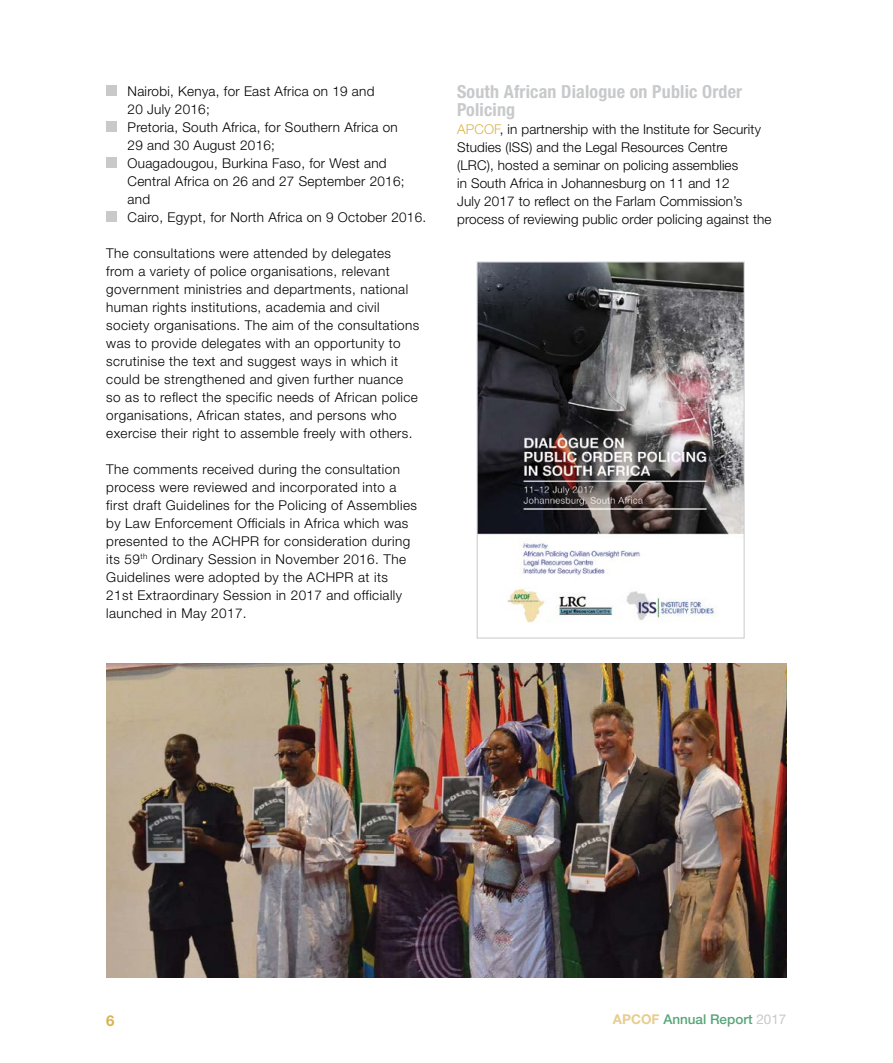
<style>
.page{position:relative;width:893px;height:1063px;background:#fff}
.page>*{position:absolute;margin:0;border:0;box-sizing:border-box;transform-origin:0 0}
.t1{font:700 condensed 18px/18px "Helvetica Neue LT Std";letter-spacing:.01em;color:#c7c9cb}
.t2{font:700 15px "Helvetica Neue LT Std";color:#d9b451}
.t3{font:300 13.5px/18px "Helvetica Neue LT Std";letter-spacing:.03em;color:#000}
.t4{font:300 13.5px/18px "Helvetica Neue LT Std";letter-spacing:.01em;color:#000}
.t5{font:500 13.5px "Helvetica Neue LT Std";color:#56a578}
.s1{color:#d9b451}
.s2{font-weight:700;color:#e8cd90}
.s3{font-weight:400;color:#c7c9cb}
</style>
<div class="page">
<div style="left:106px;top:85px;width:11px;height:11px;background:#c7c9cb"></div>
<div style="left:106px;top:121px;width:11px;height:11px;background:#c7c9cb"></div>
<div style="left:106px;top:157px;width:11px;height:11px;background:#c7c9cb"></div>
<div style="left:106px;top:211px;width:11px;height:11px;background:#c7c9cb"></div>
<img style="left:107px;top:663px;width:680px;height:315px">
<img style="left:479px;top:264px;width:263px;height:359px">
<div style="left:477px;top:262px;width:267px;height:376px;border:1px solid #c7c9cb"></div>
<p class="t3" style="left:128px;top:82px;width:300px">Nairobi, Kenya, for East Africa on 19 and<br>20 July 2016;<br>Pretoria, South Africa, for Southern Africa on<br>29 and 30 August 2016;<br>Ouagadougou, Burkina Faso, for West and<br>Central Africa on 26 and 27 September 2016; and<br>Cairo, Egypt, for North Africa on 9 October 2016.</p>
<p class="t3" style="left:106px;top:244px;width:315px">The consultations were attended by delegates from a variety of police organisations, relevant government ministries and departments, national human rights institutions, academia and civil society organisations. The aim of the consultations was to provide delegates with an opportunity to scrutinise the text and suggest ways in which it could be strengthened and given further nuance so as to reflect the specific needs of African police organisations, African states, and persons who exercise their right to assemble freely with others.</p>
<p class="t3" style="left:106px;top:460px;width:312px">The comments received during the consultation process were reviewed and incorporated into a first draft Guidelines for the Policing of Assemblies by Law Enforcement Officials in Africa which was presented to the ACHPR for consideration during its 59<sup>th</sup> Ordinary Session in November 2016. The Guidelines were adopted by the ACHPR at its 21st Extraordinary Session in 2017 and officially launched in May 2017.</p>
<h1 class="t1" style="left:457px;top:82px;width:287px">South African Dialogue on Public Order<br>Policing</h1>
<p class="t4" style="left:457px;top:120px;width:316px"><span class="s1">APCOF</span>, in partnership with the Institute for Security Studies (ISS) and the Legal Resources Centre<br>(LRC), hosted a seminar on policing assemblies<br>in South Africa in Johannesburg on 11 and 12<br>July 2017 to reflect on the Farlam Commission’s process of reviewing public order policing against the</p>
<p class="t2" style="left:106px;top:1011px;width:10px">6</p>
<p class="t5" style="left:613px;top:1011px;width:175px"><span class="s2">APCOF</span> Annual Report <span class="s3">2017</span></p>
</div>
